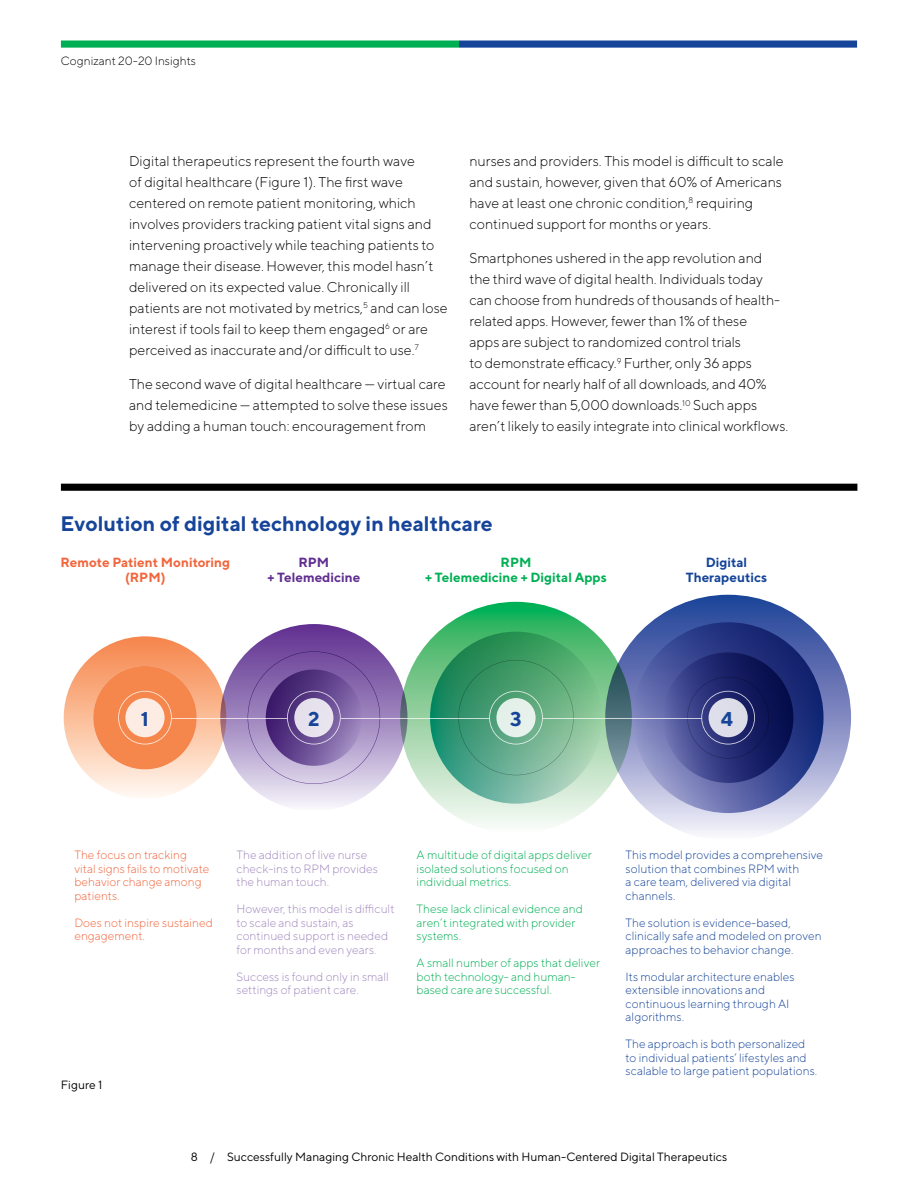
<style>
.page{position:relative;width:918px;height:1188px;background:#fff}
.page>*{position:absolute;margin:0;border:0;box-sizing:border-box;transform-origin:0 0}
.Chart_title_14_18{font:700 21px "TT Norms";color:#164499}
.t1{font:700 19.95px "TT Norms";color:#164499}
.Body_9_5_14{font:300 14.25px/21px "TT Norms";color:#000}
.t2{font:700 13.35px/15px "TT Norms";color:#00af54;text-align:center}
.t3{font:700 13.35px/15px "TT Norms";color:#f2653b;text-align:center}
.t4{font:700 13.35px/15px "TT Norms";color:#164499;text-align:center}
.t5{font:700 13.35px/15px "TT Norms";color:#602d91;text-align:center}
.Body_9_5_14-2{font:300 12px/13.5px "TT Norms";color:#164499}
.Body_9_5_14-3{font:300 12px/13.5px "TT Norms";color:#00af54}
.Body_9_5_14-4{font:300 12px/13.5px "TT Norms";color:#9f86bd}
.Body_9_5_14-5{font:300 12px/13.5px "TT Norms";color:#f1633a}
.Folio_Centered_8_10{font:12px "TT Norms";color:#000}
.Running_header_left{font:300 12px "TT Norms";color:#000}
.Figure___8_11{font:12px "TT Norms";color:#000}
</style>
<div class="page">
<div style="left:459px;top:40px;width:398px;height:8px;background:#164499"></div>
<div style="left:61px;top:40px;width:398px;height:8px;background:#00af54"></div>
<svg style="left:605px;top:595px;width:246px;height:246px;background:#8996c7"></svg>
<div style="left:64px;top:636px;width:162px;height:163px;background:linear-gradient(to bottom,#f68549,#fff7ee);border-radius:81px"></div>
<svg style="left:400px;top:602px;width:232px;height:232px;background:#80cb9e"></svg>
<svg style="left:633px;top:622px;width:191px;height:191px;background:#35438b"></svg>
<div style="left:663px;top:652px;width:130px;height:131px;background:#081151;border-radius:65px"></div>
<div style="left:93px;top:666px;width:104px;height:103px;background:#f5874d;border-radius:52px"></div>
<svg style="left:220px;top:624px;width:187px;height:187px;background:#aa91c5"></svg>
<svg style="left:118px;top:651px;width:651px;height:133px;background:#8e949c"></svg>
<div style="left:61px;top:484px;width:796px;height:7px;background:#000"></div>
<p class="Running_header_left" style="left:61px;top:53px;width:137px">Cognizant 20-20 Insights</p>
<p class="Body_9_5_14" style="left:129px;top:150px;width:320px">Digital therapeutics represent the fourth wave<br>of digital healthcare (Figure 1). The first wave centered on remote patient monitoring, which involves providers tracking patient vital signs and intervening proactively while teaching patients to manage their disease. However, this model hasn’t delivered on its expected value. Chronically ill patients are not motivated by metrics,<sup>5</sup> and can lose interest if tools fail to keep them engaged<sup>6</sup> or are perceived as inaccurate and/or difficult to use.<sup>7</sup></p>
<p class="Body_9_5_14" style="left:129px;top:374px;width:320px">The second wave of digital healthcare — virtual care and telemedicine — attempted to solve these issues by adding a human touch: encouragement from</p>
<p class="Body_9_5_14" style="left:469px;top:150px;width:316px">nurses and providers. This model is difficult to scale and sustain, however, given that 60% of Americans have at least one chronic condition,<sup>8</sup> requiring continued support for months or years.</p>
<p class="Body_9_5_14" style="left:469px;top:248px;width:320px">Smartphones ushered in the app revolution and<br>the third wave of digital health. Individuals today can choose from hundreds of thousands of health&shy;related apps. However, fewer than 1% of these<br>apps are subject to randomized control trials<br>to demonstrate efficacy.<sup>9</sup> Further, only 36 apps account for nearly half of all downloads, and 40% have fewer than 5,000 downloads.<sup>10</sup> Such apps aren’t likely to easily integrate into clinical workflows.</p>
<p class="Chart_title_14_18" style="left:61px;top:511px;width:434px">Evolution of digital technology in healthcare</p>
<p class="t3" style="left:60px;top:554px;width:171px">Remote Patient Monitoring (RPM)</p>
<p class="t5" style="left:268px;top:554px;width:94px">RPM<br>+ Telemedicine</p>
<p class="t2" style="left:425px;top:554px;width:183px">RPM<br>+ Telemedicine + Digital Apps</p>
<p class="t4" style="left:686px;top:554px;width:83px">Digital<br>Therapeutics</p>
<p class="t1" style="left:141px;top:706px;width:9px">1</p>
<p class="t1" style="left:308px;top:706px;width:13px">2</p>
<p class="t1" style="left:510px;top:706px;width:13px">3</p>
<p class="t1" style="left:721px;top:706px;width:14px">4</p>
<p class="Body_9_5_14-5" style="left:74px;top:848px;width:136px">The focus on tracking vital signs fails to motivate behavior change among patients.</p>
<p class="Body_9_5_14-5" style="left:74px;top:916px;width:140px">Does not inspire sustained engagement.</p>
<p class="Body_9_5_14-4" style="left:237px;top:848px;width:143px">The addition of live nurse check-ins to RPM provides the human touch.</p>
<p class="Body_9_5_14-4" style="left:237px;top:902px;width:160px">However, this model is difficult to scale and sustain, as continued support is needed for months and even years.</p>
<p class="Body_9_5_14-4" style="left:237px;top:970px;width:154px">Success is found only in small settings of patient care.</p>
<p class="Body_9_5_14-3" style="left:417px;top:848px;width:177px">A multitude of digital apps deliver isolated solutions focused on individual metrics.</p>
<p class="Body_9_5_14-3" style="left:417px;top:902px;width:168px">These lack clinical evidence and aren’t integrated with provider systems.</p>
<p class="Body_9_5_14-3" style="left:417px;top:956px;width:185px">A small number of apps that deliver both technology- and human&shy;based care are successful.</p>
<p class="Figure___8_11" style="left:61px;top:1078px;width:43px">Figure 1</p>
<p class="Body_9_5_14-2" style="left:626px;top:848px;width:199px">This model provides a comprehensive solution that combines RPM with<br>a care team, delivered via digital channels.</p>
<p class="Body_9_5_14-2" style="left:626px;top:916px;width:197px">The solution is evidence-based, clinically safe and modeled on proven approaches to behavior change.</p>
<p class="Body_9_5_14-2" style="left:626px;top:970px;width:171px">Its modular architecture enables extensible innovations and continuous learning through AI algorithms.</p>
<p class="Body_9_5_14-2" style="left:626px;top:1037px;width:193px">The approach is both personalized to individual patients’ lifestyles and scalable to large patient populations.</p>
<p class="Folio_Centered_8_10" style="left:191px;top:1149px;width:538px">8 / Successfully Managing Chronic Health Conditions with Human-Centered Digital Therapeutics</p>
</div>
